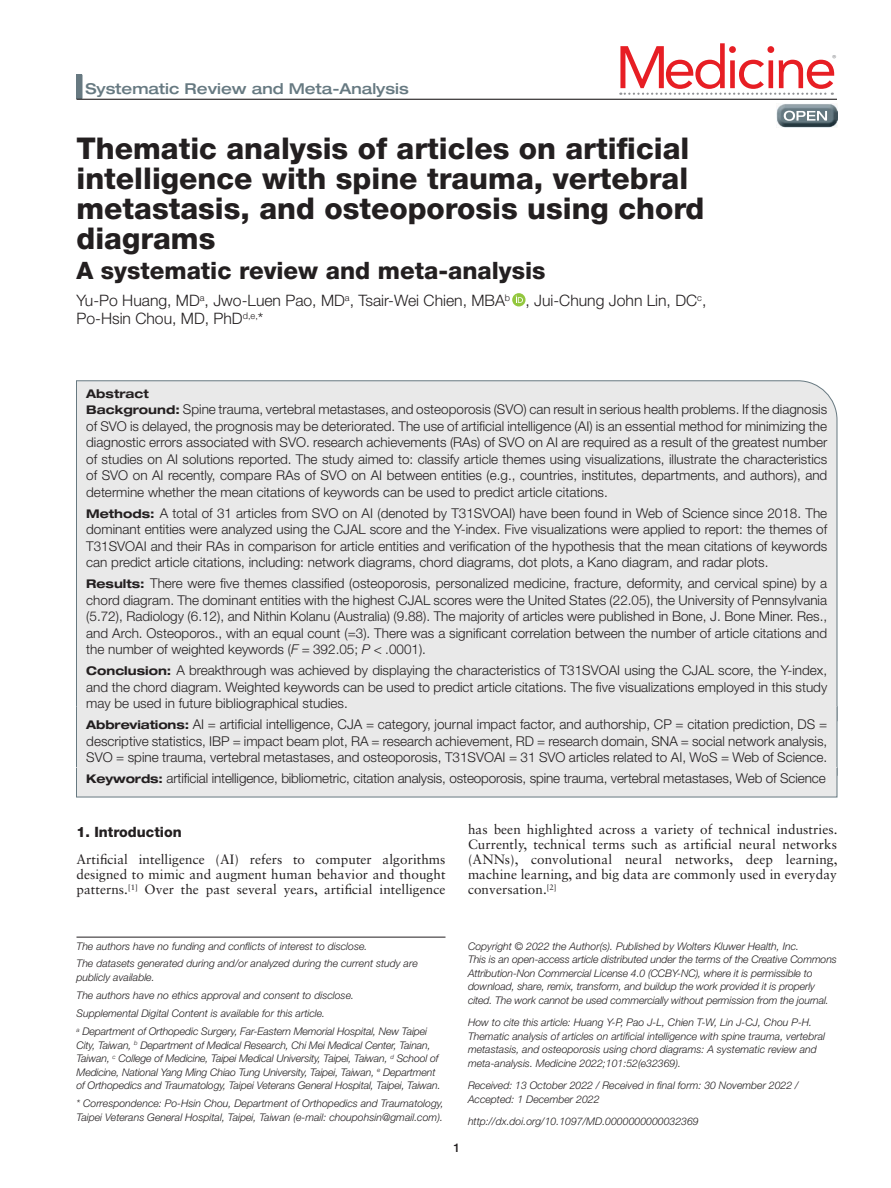
<style>
.page{position:relative;width:891px;height:1188px;background:#fff}
.page>*{position:absolute;margin:0;border:0;box-sizing:border-box;transform-origin:0 0}
.t1{font:59.4px "Avenir";letter-spacing:-.06em;color:#e71e24}
.t2{font:800 30px/30px "Helvetica Neue LT Std";color:#231f20}
.t3{font:800 24px "Helvetica Neue LT Std";color:#231f20}
.t4{font:300 15.75px/18px "Helvetica Neue LT Std";color:#231f20}
.t5{font:500 expanded 15px "Helvetica Neue LT Std";color:#667981}
.t6{font:800 14.25px "Helvetica Neue LT Std";color:#231f20}
.t7{font:300 13.5px/16.5px "Helvetica Neue LT Std";color:#231f20;text-align:justify}
.t8{font:13.5px/15px "Sabon LT Std";letter-spacing:.005em;color:#231f20;text-align:justify}
.t9{font:700 expanded 12px "Helvetica Neue LT Std";color:#231f20}
.t10{font:500 12px "Helvetica Neue LT Std";color:#231f20}
.t11{font:italic 300 10.5px/13.5px "Helvetica Neue LT Std";color:#231f20}
.t12{font:500 10.35px "Akzidenz Grotesk BE";color:#909295}
.s1{font-weight:700;font-stretch:expanded;font-size:12px}
.s2{font-style:italic}
</style>
<div class="page">
<div style="left:76px;top:74px;width:6px;height:25px;background:#677981"></div>
<hr style="left:76px;top:99px;width:761px;height:1px;background:#231f20">
<img style="left:776px;top:104px;width:61px;height:24px">
<svg style="left:784px;top:111px;width:43px;height:10px"></svg>
<svg style="left:620px;top:93px;width:213px;height:2px"></svg>
<div style="left:76px;top:380px;width:762px;height:342px;background:#e9e9e9"></div>
<div style="left:76px;top:706px;width:761px;height:71px;background:#e9e9e9"></div>
<div style="left:76px;top:768px;width:761px;height:29px;background:#e9e9e9"></div>
<div style="left:512px;top:293px;width:13px;height:13px;background:#93c73e;border-radius:50%"></div>
<svg style="left:516px;top:296px;width:7px;height:7px"></svg>
<hr style="left:76px;top:937px;width:370px;height:1px;background:#231f20">
<p class="t5" style="left:86px;top:80px;width:325px">Systematic Review and Meta-Analysis</p>
<h1 class="t1" style="left:615px;top:33px;width:223px">Medicine</h1>
<p class="t12" style="left:832px;top:52px;width:6px">®</p>
<h2 class="t2" style="left:76px;top:134px;width:630px">Thematic analysis of articles on artificial intelligence with spine trauma, vertebral metastasis, and osteoporosis using chord diagrams</h2>
<h3 class="t3" style="left:76px;top:257px;width:471px">A systematic review and meta-analysis</h3>
<p class="t4" style="left:76px;top:291px;width:631px">Yu-Po Huang, MD<sup>a</sup>, Jwo-Luen Pao, MD<sup>a</sup>, Tsair-Wei Chien, MBA<sup>b</sup> , Jui-Chung John Lin, DC<sup>c</sup>,<br>Po-Hsin Chou, MD, PhD<sup>d,e,</sup>*</p>
<p class="t9" style="left:86px;top:386px;width:64px">Abstract</p>
<p class="t7" style="left:86px;top:401px;width:743px"><span class="s1">Background:</span> Spine trauma, vertebral metastases, and osteoporosis (SVO) can result in serious health problems. If the diagnosis of SVO is delayed, the prognosis may be deteriorated. The use of artificial intelligence (AI) is an essential method for minimizing the diagnostic errors associated with SVO. research achievements (RAs) of SVO on AI are required as a result of the greatest number of studies on AI solutions reported. The study aimed to: classify article themes using visualizations, illustrate the characteristics of SVO on AI recently, compare RAs of SVO on AI between entities (e.g., countries, institutes, departments, and authors), and determine whether the mean citations of keywords can be used to predict article citations.</p>
<p class="t7" style="left:86px;top:505px;width:743px"><span class="s1">Methods:</span> A total of 31 articles from SVO on AI (denoted by T31SVOAI) have been found in Web of Science since 2018. The dominant entities were analyzed using the CJAL score and the Y-index. Five visualizations were applied to report: the themes of T31SVOAI and their RAs in comparison for article entities and verification of the hypothesis that the mean citations of keywords can predict article citations, including: network diagrams, chord diagrams, dot plots, a Kano diagram, and radar plots.</p>
<p class="t7" style="left:86px;top:575px;width:743px"><span class="s1">Results:</span> There were five themes classified (osteoporosis, personalized medicine, fracture, deformity, and cervical spine) by a chord diagram. The dominant entities with the highest CJAL scores were the United States (22.05), the University of Pennsylvania (5.72), Radiology (6.12), and Nithin Kolanu (Australia) (9.88). The majority of articles were published in Bone, J. Bone Miner. Res., and Arch. Osteoporos., with an equal count (=3). There was a significant correlation between the number of article citations and the number of weighted keywords (<span class="s2">F</span> = 392.05; <span class="s2">P</span> &lt; .0001).</p>
<p class="t7" style="left:86px;top:662px;width:743px"><span class="s1">Conclusion:</span> A breakthrough was achieved by displaying the characteristics of T31SVOAI using the CJAL score, the Y-index, and the chord diagram. Weighted keywords can be used to predict article citations. The five visualizations employed in this study may be used in future bibliographical studies.</p>
<p class="t7" style="left:86px;top:716px;width:743px"><span class="s1">Abbreviations:</span> AI = artificial intelligence, CJA = category, journal impact factor, and authorship, CP = citation prediction, DS = descriptive statistics, IBP = impact beam plot, RA = research achievement, RD = research domain, SNA = social network analysis, SVO = spine trauma, vertebral metastases, and osteoporosis, T31SVOAI = 31 SVO articles related to AI, WoS = Web of Science.</p>
<p class="t7" style="left:86px;top:770px;width:741px"><span class="s1">Keywords:</span> artificial intelligence, bibliometric, citation analysis, osteoporosis, spine trauma, vertebral metastases, Web of Science</p>
<p class="t6" style="left:76px;top:824px;width:107px">1. Introduction</p>
<p class="t8" style="left:76px;top:852px;width:371px">Artificial intelligence (AI) refers to computer algorithms designed to mimic and augment human behavior and thought patterns.<sup>[1]</sup> Over the past several years, artificial intelligence</p>
<p class="t8" style="left:468px;top:822px;width:371px">has been highlighted across a variety of technical industries.<br>Currently, technical terms such as artificial neural networks (ANNs), convolutional neural networks, deep learning, machine learning, and big data are commonly used in everyday conversation.<sup>[2]</sup></p>
<p class="t11" style="left:76px;top:937px;width:343px;line-height:18px">The authors have no funding and conflicts of interest to disclose.<br>The datasets generated during and/or analyzed during the current study are</p>
<p class="t11" style="left:76px;top:968px;width:352px;line-height:18px">publicly available.<br>The authors have no ethics approval and consent to disclose.<br>Supplemental Digital Content is available for this article.<br><sup>a</sup> Department of Orthopedic Surgery, Far-Eastern Memorial Hospital, New Taipei</p>
<p class="t11" style="left:76px;top:1038px;width:366px">City, Taiwan, <sup>b</sup> Department of Medical Research, Chi Mei Medical Center, Tainan, Taiwan, <sup>c</sup> College of Medicine, Taipei Medical University, Taipei, Taiwan, <sup>d</sup> School of Medicine, National Yang Ming Chiao Tung University, Taipei, Taiwan, <sup>e</sup> Department of Orthopedics and Traumatology, Taipei Veterans General Hospital, Taipei, Taiwan.</p>
<p class="t11" style="left:77px;top:1096px;width:369px">* Correspondence: Po-Hsin Chou, Department of Orthopedics and Traumatology,<br>Taipei Veterans General Hospital, Taipei, Taiwan (e-mail: choupohsin@gmail.com).</p>
<p class="t10" style="left:453px;top:1140px;width:8px">1</p>
<p class="t11" style="left:468px;top:939px;width:370px">Copyright © 2022 the Author(s). Published by Wolters Kluwer Health, Inc.<br>This is an open-access article distributed under the terms of the Creative Commons Attribution-Non Commercial License 4.0 (CCBY-NC), where it is permissible to download, share, remix, transform, and buildup the work provided it is properly cited. The work cannot be used commercially without permission from the journal.</p>
<p class="t11" style="left:468px;top:1015px;width:359px">How to cite this article: Huang Y-P, Pao J-L, Chien T-W, Lin J-CJ, Chou P-H.<br>Thematic analysis of articles on artificial intelligence with spine trauma, vertebral metastasis, and osteoporosis using chord diagrams: A systematic review and meta-analysis. Medicine 2022;101:52(e32369).</p>
<p class="t11" style="left:468px;top:1078px;width:332px">Received: 13 October 2022 / Received in final form: 30 November 2022 /<br>Accepted: 1 December 2022</p>
<p class="t11" style="left:468px;top:1114px;width:232px">http://dx.doi.org/10.1097/MD.0000000000032369</p>
</div>
